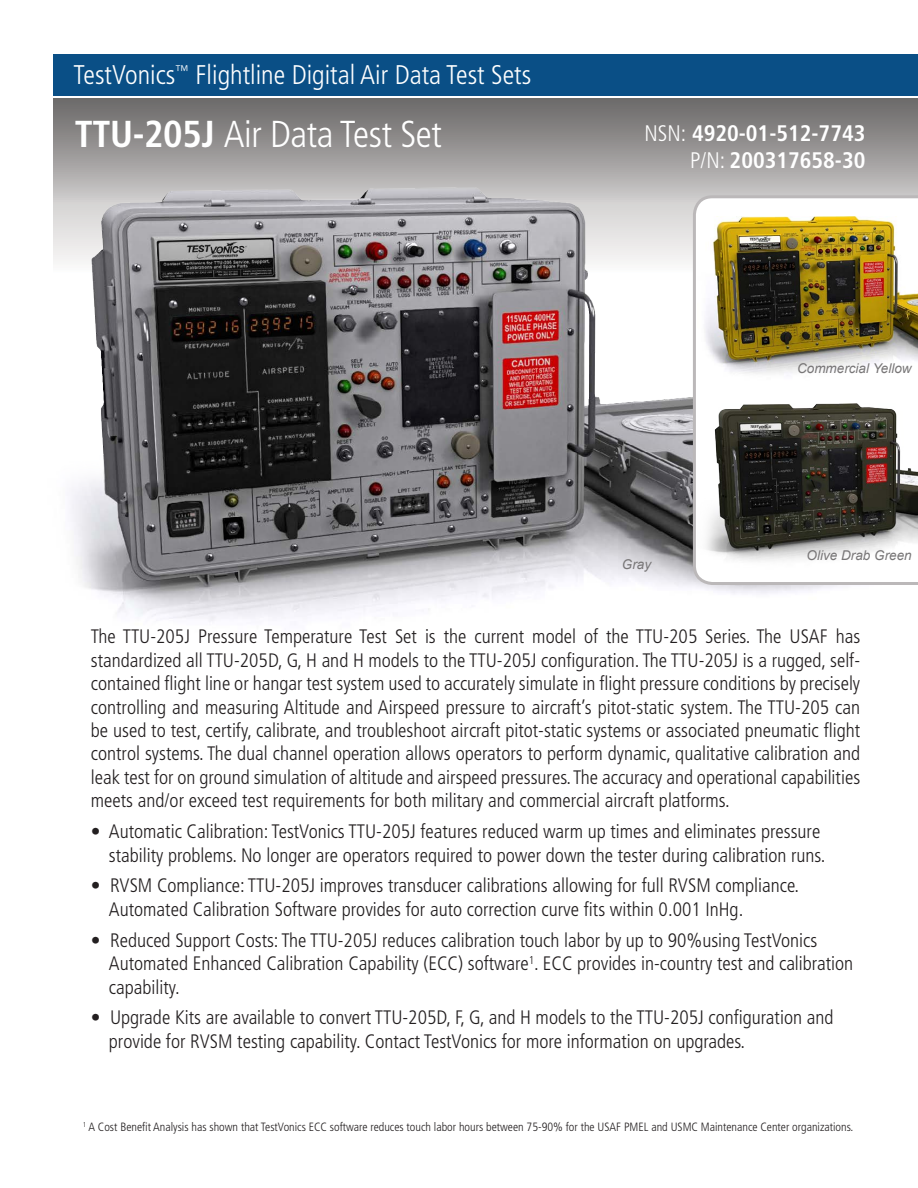
<style>
.page{position:relative;width:918px;height:1188px;background:#fff}
.page>*{position:absolute;margin:0;border:0;box-sizing:border-box;transform-origin:0 0}
.t1{font:300 condensed 37.5px "Frutiger LT Std";letter-spacing:-.01em;color:#fff}
.t2{font:300 condensed 27px "Frutiger LT Std";color:#fff}
.t3{font:700 condensed 22.5px/27px "Frutiger LT Std";color:#fff;text-align:right}
.t4{font:300 condensed 19.5px/23.4px "Frutiger LT Std";color:#231f20}
.t5{font:italic 13.5px "Arial";color:#787677}
.t6{font:300 condensed 12px "Frutiger LT Std";color:#231f20}
.s1{font-weight:700}
.s2{font-weight:300}
</style>
<div class="page">
<svg style="left:54px;top:99px;width:864px;height:86px;background:#928f8f"></svg>
<img style="left:53px;top:185px;width:865px;height:437px">
<div style="left:54px;top:54px;width:864px;height:42px;background:#0a4f86"></div>
<svg style="left:691px;top:194px;width:227px;height:392px"></svg>
<img style="left:698px;top:404px;width:220px;height:166px">
<img style="left:698px;top:216px;width:220px;height:164px">
<p class="t2" style="left:74px;top:60px;width:459px">TestVonics<sup>™</sup> Flightline Digital Air Data Test Sets</p>
<p class="t1" style="left:75px;top:113px;width:369px"><span class="s1">TTU-205J</span> Air Data Test Set</p>
<p class="t3" style="left:645px;top:120px;width:222px"><span class="s2">NSN:</span> 4920-01-512-7743<br><span class="s2">P/N:</span> 200317658-30</p>
<p class="t5" style="left:622px;top:555px;width:31px">Gray</p>
<p class="t5" style="left:797px;top:360px;width:116px">Commercial Yellow</p>
<p class="t5" style="left:807px;top:547px;width:107px">Olive Drab Green</p>
<p class="t4" style="left:91px;top:625px;width:771px;text-align:justify">The TTU-205J Pressure Temperature Test Set is the current model of the TTU-205 Series. The USAF has standardized all TTU-205D, G, H and H models to the TTU-205J configuration. The TTU-205J is a rugged, self&shy;contained flight line or hangar test system used to accurately simulate in flight pressure conditions by precisely controlling and measuring Altitude and Airspeed pressure to aircraft’s pitot-static system. The TTU-205 can be used to test, certify, calibrate, and troubleshoot aircraft pitot-static systems or associated pneumatic flight control systems. The dual channel operation allows operators to perform dynamic, qualitative calibration and leak test for on ground simulation of altitude and airspeed pressures. The accuracy and operational capabilities meets and/or exceed test requirements for both military and commercial aircraft platforms.</p>
<p class="t4" style="left:91px;top:820px;width:736px;text-align:right">• Automatic Calibration: TestVonics TTU-205J features reduced warm up times and eliminates pressure stability problems. No longer are operators required to power down the tester during calibration runs.</p>
<p class="t4" style="left:109px;top:874px;width:692px;text-indent:-18px">• RVSM Compliance: TTU-205J improves transducer calibrations allowing for full RVSM compliance.<br>Automated Calibration Software provides for auto correction curve fits within 0.001 InHg.</p>
<p class="t4" style="left:109px;top:929px;width:746px;text-indent:-18px">• Reduced Support Costs: The TTU-205J reduces calibration touch labor by up to 90%using TestVonics<br>Automated Enhanced Calibration Capability (ECC) software<sup>1</sup>. ECC provides in-country test and calibration capability.</p>
<p class="t4" style="left:109px;top:1006px;width:726px;text-indent:-18px">• Upgrade Kits are available to convert TTU-205D, F, G, and H models to the TTU-205J configuration and provide for RVSM testing capability. Contact TestVonics for more information on upgrades.</p>
<p class="t6" style="left:83px;top:1120px;width:772px"><sup>1</sup> A Cost Benefit Analysis has shown that TestVonics ECC software reduces touch labor hours between 75-90% for the USAF PMEL and USMC Maintenance Center organizations.</p>
</div>
